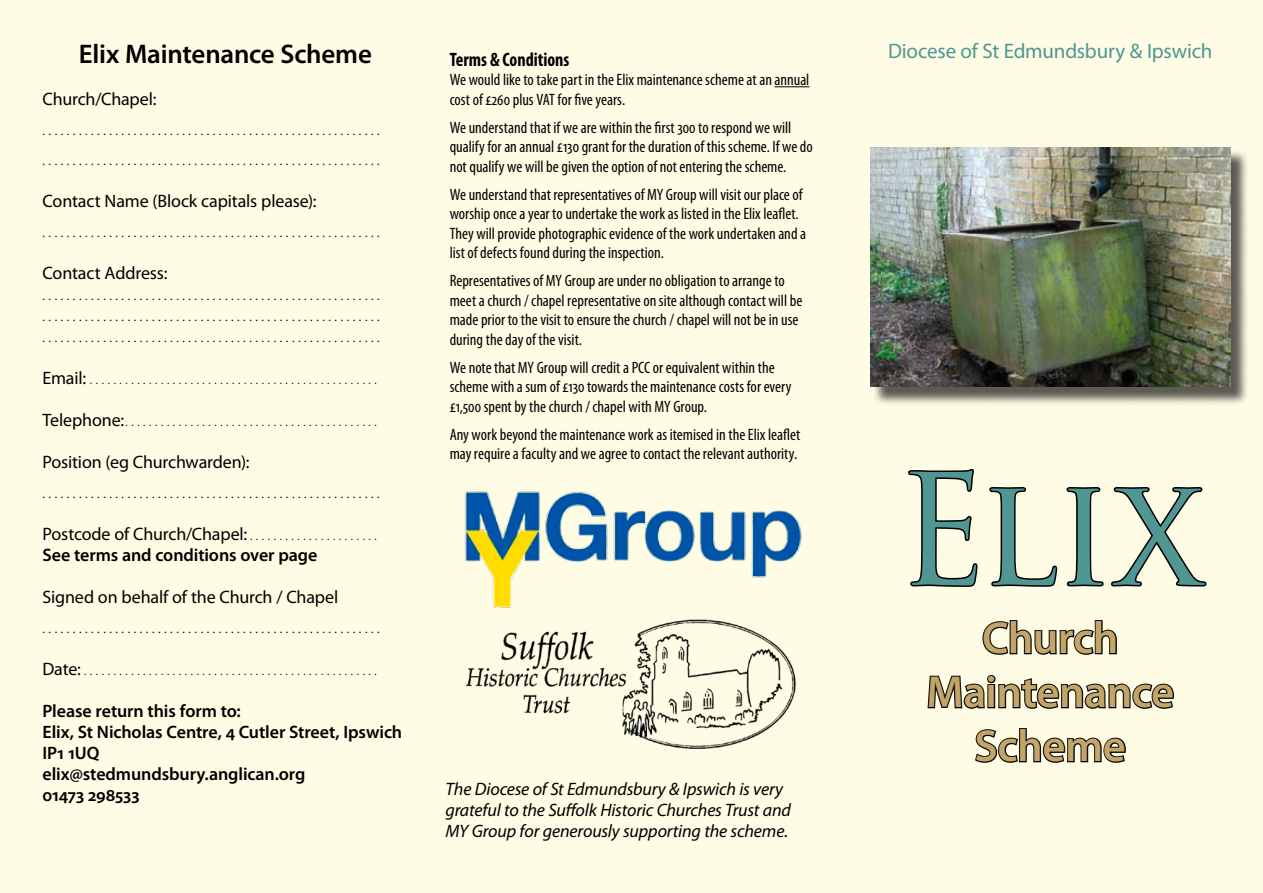
<style>
.page{position:relative;width:1263px;height:893px;background:#fffce5}
.page>*{position:absolute;margin:0;border:0;box-sizing:border-box;transform-origin:0 0}
.t1{font:150px "Trajan Pro";color:#509692}
.t2{font:600 45px/54px "Myriad Pro";letter-spacing:-.015em;color:#c3a56a;text-align:center}
.t3{font:600 27px "Myriad Pro";letter-spacing:-.01em;color:#000}
.t4{font:21px "Myriad Pro";letter-spacing:-.01em;color:#509692}
.t5{font:700 condensed 19.5px "Myriad Pro";color:#000;scale:.93 1}
.t6{font:600 18px/21px "Myriad Pro";letter-spacing:-.005em;color:#000}
.t7{font:italic 18px/21px "Myriad Pro";letter-spacing:-.01em;color:#000}
.t8{font:18px "Myriad Pro";letter-spacing:-.01em;color:#000}
.t9{font:condensed 16.5px/19.5px "Myriad Pro";color:#000}
.t10{font:12px/21px "Myriad Pro";color:#000;text-align:justify}
.t11{font:condensed 12px "Myriad Pro";color:#000}
.s1{font-stretch:normal;font-size:18px}
.s2{font-weight:400}
.s3{font-weight:400;font-stretch:condensed;font-size:12px}
</style>
<div class="page">
<div style="left:873px;top:149px;width:376px;height:257px;background:#000;opacity:.65"></div>
<img style="left:870px;top:147px;width:360px;height:240px">
<img style="left:464px;top:491px;width:338px;height:258px">
<svg style="left:908px;top:468px;width:70px;height:119px"></svg>
<svg style="left:989px;top:487px;width:69px;height:100px"></svg>
<svg style="left:1066px;top:487px;width:141px;height:100px"></svg>
<svg style="left:982px;top:620px;width:135px;height:35px"></svg>
<svg style="left:927px;top:675px;width:247px;height:34px"></svg>
<svg style="left:975px;top:728px;width:151px;height:35px"></svg>
<hr style="left:775px;top:86px;width:34px;height:1px;background:#000">
<h3 class="t3" style="left:79px;top:37px;width:295px">Elix Maintenance Scheme</h3>
<p class="t8" style="left:43px;top:88px;width:115px">Church/Chapel:</p>
<p class="t10" style="left:43px;top:120px;width:339px">........................................................</p>
<p class="t10" style="left:43px;top:150px;width:339px">........................................................</p>
<p class="t8" style="left:43px;top:190px;width:276px">Contact Name (Block capitals please):</p>
<p class="t10" style="left:43px;top:222px;width:339px">........................................................</p>
<p class="t8" style="left:43px;top:262px;width:126px">Contact Address:</p>
<p class="t10" style="left:43px;top:285px;width:339px">........................................................ ........................................................ ........................................................</p>
<p class="t11" style="left:43px;top:373px;width:336px"><span class="s1">Email:</span>.................................................</p>
<p class="t11" style="left:43px;top:415px;width:336px"><span class="s1">Telephone:</span>...........................................</p>
<p class="t8" style="left:43px;top:451px;width:209px">Position (eg Churchwarden):</p>
<p class="t10" style="left:43px;top:483px;width:339px">........................................................</p>
<p class="t6" style="left:43px;top:523px;width:336px"><span class="s2">Postcode of Church/Chapel:</span><span class="s3">......................<br></span>See terms and conditions over page</p>
<p class="t8" style="left:43px;top:586px;width:297px">Signed on behalf of the Church / Chapel</p>
<p class="t10" style="left:43px;top:618px;width:339px">........................................................</p>
<p class="t11" style="left:43px;top:664px;width:336px"><span class="s1">Date:</span>..................................................</p>
<p class="t6" style="left:43px;top:700px;width:361px">Please return this form to:<br>Elix, St Nicholas Centre, 4 Cutler Street, Ipswich<br>IP1 1UQ<br>elix@stedmundsbury.anglican.org<br>01473 298533</p>
<p class="t5" style="left:450px;top:47px;width:130px">Terms &amp; Conditions</p>
<p class="t9" style="left:450px;top:70px;width:361px">We would like to take part in the Elix maintenance scheme at an annual cost of £260 plus VAT for five years.</p>
<p class="t9" style="left:450px;top:117px;width:365px">We understand that if we are within the first 300 to respond we will qualify for an annual £130 grant for the duration of this scheme. If we do not qualify we will be given the option of not entering the scheme.</p>
<p class="t9" style="left:450px;top:184px;width:358px">We understand that representatives of MY Group will visit our place of worship once a year to undertake the work as listed in the Elix leaflet.<br>They will provide photographic evidence of the work undertaken and a list of defects found during the inspection.</p>
<p class="t9" style="left:450px;top:271px;width:354px">Representatives of MY Group are under no obligation to arrange to meet a church / chapel representative on site although contact will be made prior to the visit to ensure the church / chapel will not be in use during the day of the visit.</p>
<p class="t9" style="left:450px;top:357px;width:343px">We note that MY Group will credit a PCC or equivalent within the scheme with a sum of £130 towards the maintenance costs for every £1,500 spent by the church / chapel with MY Group.</p>
<p class="t9" style="left:450px;top:424px;width:352px">Any work beyond the maintenance work as itemised in the Elix leaflet may require a faculty and we agree to contact the relevant authority.</p>
<p class="t7" style="left:445px;top:778px;width:347px">The Diocese of St Edmundsbury &amp; Ipswich is very grateful to the Suffolk Historic Churches Trust and<br>MY Group for generously supporting the scheme.</p>
<p class="t4" style="left:888px;top:38px;width:326px">Diocese of St Edmundsbury &amp; Ipswich</p>
<h1 class="t1" style="left:896px;top:435px;width:310px">Elix</h1>
<h2 class="t2" style="left:926px;top:610px;width:250px">Church<br>Maintenance<br>Scheme</h2>
</div>
